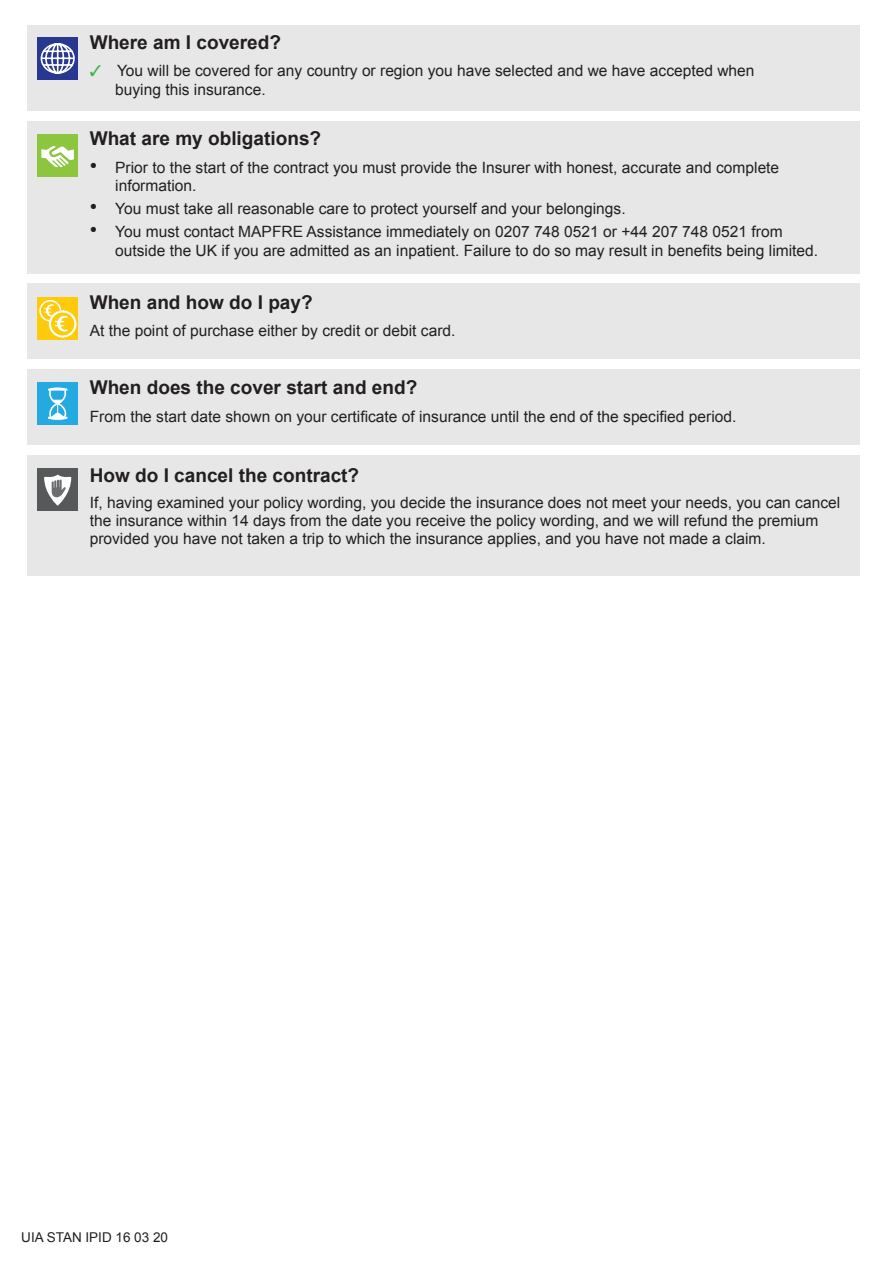
<style>
.page{position:relative;width:893px;height:1263px;background:#fff}
.page>*{position:absolute;margin:0;border:0;box-sizing:border-box;transform-origin:0 0}
.t1{font:700 19.05px "Arial";color:#231f20}
.t2{font:15.6px/18.6px "Arial";color:#231f20}
.t3{font:13.5px "Arial";color:#231f20}
.s1{color:#3ab54a}
.s2{font-size:21px}
</style>
<div class="page">
<div style="left:27px;top:121px;width:832px;height:152px;background:#e7e7e8"></div>
<div style="left:37px;top:134px;width:41px;height:43px;background:#8bc63e"></div>
<svg style="left:41px;top:146px;width:33px;height:22px"></svg>
<div style="left:27px;top:284px;width:832px;height:75px;background:#e7e7e8"></div>
<svg style="left:37px;top:297px;width:41px;height:43px"></svg>
<div style="left:39px;top:300px;width:22px;height:21px;border:2px solid #fff;border-radius:50%"></div>
<svg style="left:50px;top:311px;width:25px;height:25px"></svg>
<div style="left:49px;top:310px;width:27px;height:28px;border:2px solid #fff;border-radius:50%"></div>
<svg style="left:43px;top:303px;width:26px;height:30px"></svg>
<div style="left:27px;top:370px;width:832px;height:75px;background:#e7e7e8"></div>
<div style="left:37px;top:382px;width:41px;height:43px;background:#24aae1"></div>
<svg style="left:48px;top:387px;width:19px;height:33px"></svg>
<div style="left:27px;top:455px;width:832px;height:121px;background:#e7e7e8"></div>
<div style="left:37px;top:468px;width:41px;height:43px;background:#57585a"></div>
<svg style="left:44px;top:475px;width:27px;height:31px"></svg>
<div style="left:27px;top:25px;width:832px;height:86px;background:#e7e7e8"></div>
<div style="left:37px;top:38px;width:41px;height:42px;background:#283890"></div>
<svg style="left:40px;top:43px;width:35px;height:31px"></svg>
<p class="t1" style="left:90px;top:30px;width:193px">Where am I covered?</p>
<p class="t2" style="left:115px;top:62px;width:641px;text-indent:-26px"><span class="s1">✓</span> You will be covered for any country or region you have selected and we have accepted when buying this insurance.</p>
<p class="t1" style="left:90px;top:126px;width:233px">What are my obligations?</p>
<p class="t2" style="left:115px;top:158px;width:665px;text-indent:-26px"><span class="s2">•</span> Prior to the start of the contract you must provide the Insurer with honest, accurate and complete information.</p>
<p class="t2" style="left:90px;top:200px;width:537px"><span class="s2">•</span> You must take all reasonable care to protect yourself and your belongings.</p>
<p class="t2" style="left:115px;top:222px;width:704px;text-indent:-26px"><span class="s2">•</span> You must contact MAPFRE Assistance immediately on 0207 748 0521 or +44 207 748 0521 from outside the UK if you are admitted as an inpatient. Failure to do so may result in benefits being limited.</p>
<p class="t1" style="left:90px;top:290px;width:224px">When and how do I pay?</p>
<p class="t2" style="left:90px;top:321px;width:367px">At the point of purchase either by credit or debit card.</p>
<p class="t1" style="left:90px;top:375px;width:329px">When does the cover start and end?</p>
<p class="t2" style="left:90px;top:407px;width:648px">From the start date shown on your certificate of insurance until the end of the specified period.</p>
<p class="t1" style="left:90px;top:463px;width:271px">How do I cancel the contract?</p>
<p class="t2" style="left:90px;top:494px;width:752px;line-height:18px">If, having examined your policy wording, you decide the insurance does not meet your needs, you can cancel the insurance within 14 days from the date you receive the policy wording, and we will refund the premium provided you have not taken a trip to which the insurance applies, and you have not made a claim.</p>
<p class="t3" style="left:21px;top:1228px;width:148px">UIA STAN IPID 16 03 20</p>
</div>
